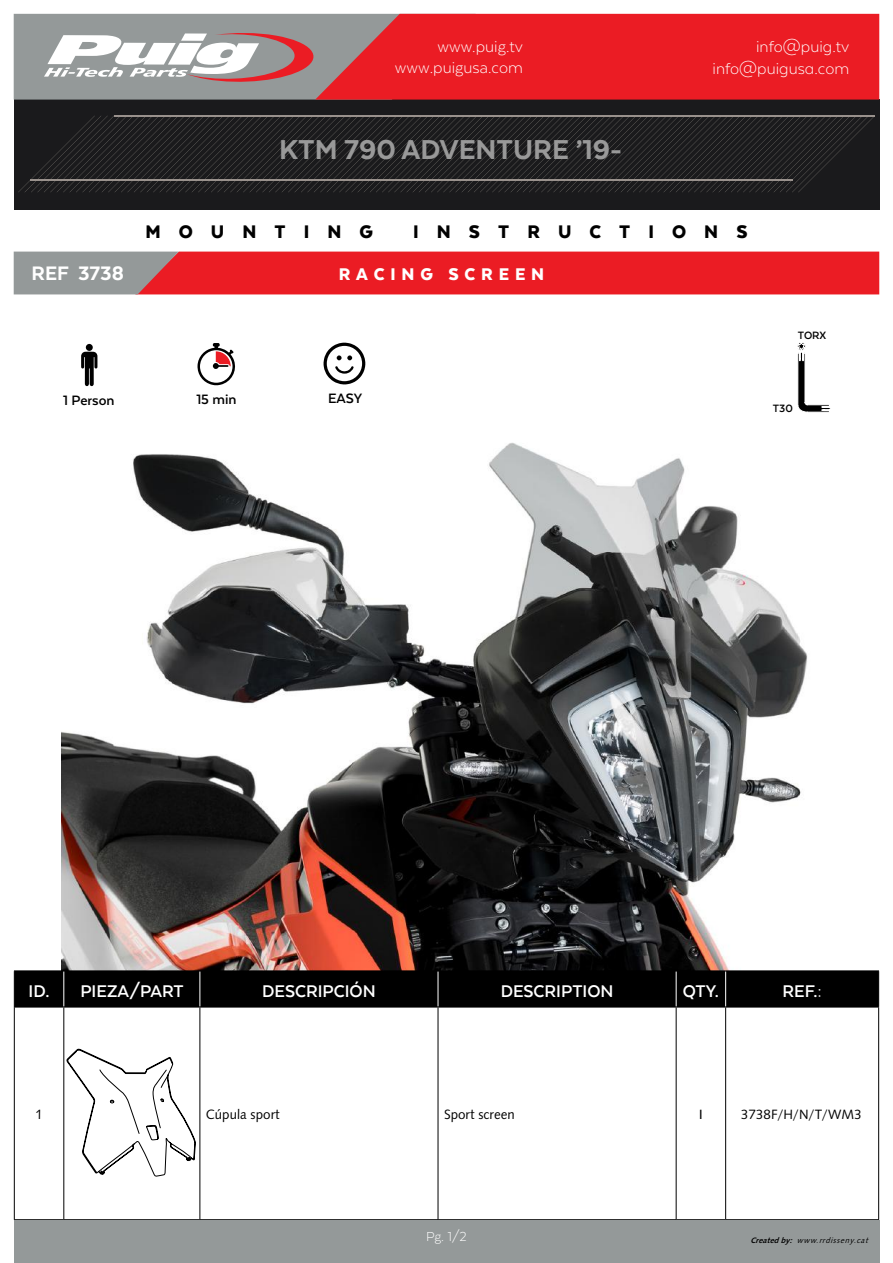
<style>
.page{position:relative;width:893px;height:1263px;background:#fff}
.page>*{position:absolute;margin:0;border:0;box-sizing:border-box;transform-origin:0 0}
.t1{font:800 31.5px "Texta";color:#999}
.t2{font:800 22.5px "Texta";color:#fff}
.t3{font:900 21px "Texta";letter-spacing:.86em;color:#000}
.t4{font:700 19.5px "Texta Alt";color:#fff}
.t5{font:900 19.5px "Texta";letter-spacing:.3em;color:#fff}
.t6{font:300 18px/21.6px "Texta Alt";color:#fff;text-align:right}
.t7{font:300 18px/21.6px "Texta";color:#fff;text-align:right}
.t8{font:700 15.6px "Texta Alt";color:#000}
.t9{font:300 15px "Texta";color:#fff}
.t10{font:13.5px "Humanist 531 BT Roman A";color:#000}
.t11{font:13.5px "Humanist 521 BT";color:#000}
.t12{font:700 12.15px "Texta Alt";color:#000}
.t13{font:italic 7.8px "Humanist 531 BT Roman A";color:#000}
.s1{font-family:"Humanist 531 BT Bold A"}
</style>
<div class="page">
<img style="left:62px;top:442px;width:746px;height:528px">
<div style="left:15px;top:971px;width:863px;height:36px;background:#000"></div>
<hr style="left:63px;top:971px;width:1px;height:36px;background:#fff">
<hr style="left:200px;top:971px;width:1px;height:36px;background:#fff">
<hr style="left:438px;top:971px;width:1px;height:36px;background:#fff">
<hr style="left:676px;top:971px;width:1px;height:36px;background:#fff">
<hr style="left:725px;top:971px;width:1px;height:36px;background:#fff">
<hr style="left:15px;top:1007px;width:49px;height:1px;background:#000">
<hr style="left:64px;top:1007px;width:136px;height:1px;background:#000">
<hr style="left:200px;top:1007px;width:238px;height:1px;background:#000">
<hr style="left:438px;top:1007px;width:238px;height:1px;background:#000">
<hr style="left:676px;top:1007px;width:50px;height:1px;background:#000">
<hr style="left:726px;top:1007px;width:153px;height:1px;background:#000">
<hr style="left:14px;top:1007px;width:1px;height:212px;background:#000">
<hr style="left:878px;top:1007px;width:1px;height:212px;background:#000">
<hr style="left:64px;top:1007px;width:1px;height:212px;background:#000">
<hr style="left:200px;top:1007px;width:1px;height:212px;background:#000">
<hr style="left:438px;top:1007px;width:1px;height:212px;background:#000">
<hr style="left:676px;top:1007px;width:1px;height:212px;background:#000">
<hr style="left:725px;top:1007px;width:1px;height:212px;background:#000">
<hr style="left:14px;top:1219px;width:50px;height:1px;background:#000">
<hr style="left:64px;top:1219px;width:136px;height:1px;background:#000">
<hr style="left:200px;top:1219px;width:238px;height:1px;background:#000">
<hr style="left:438px;top:1219px;width:238px;height:1px;background:#000">
<hr style="left:676px;top:1219px;width:50px;height:1px;background:#000">
<hr style="left:726px;top:1219px;width:153px;height:1px;background:#000">
<hr style="left:14px;top:970px;width:50px;height:1px;background:#000">
<hr style="left:14px;top:971px;width:1px;height:36px;background:#000">
<hr style="left:64px;top:970px;width:136px;height:1px;background:#000">
<hr style="left:200px;top:970px;width:238px;height:1px;background:#000">
<hr style="left:438px;top:970px;width:238px;height:1px;background:#000">
<hr style="left:676px;top:970px;width:50px;height:1px;background:#000">
<hr style="left:726px;top:970px;width:153px;height:1px;background:#000">
<hr style="left:878px;top:971px;width:1px;height:36px;background:#000">
<svg style="left:66px;top:1049px;width:130px;height:127px"></svg>
<div style="left:14px;top:1220px;width:865px;height:43px;background:#949999"></div>
<div style="left:14px;top:99px;width:865px;height:110px;background:#1a1a1c"></div>
<hr style="left:114px;top:115px;width:761px;height:1px;background:#99918c">
<svg style="left:18px;top:116px;width:857px;height:76px"></svg>
<div style="left:476px;top:14px;width:403px;height:86px;background:#eb1c24"></div>
<svg style="left:14px;top:14px;width:462px;height:86px;background:#b98184"></svg>
<svg style="left:14px;top:252px;width:865px;height:42px;background:#dc3137"></svg>
<svg style="left:81px;top:344px;width:16px;height:42px"></svg>
<svg style="left:324px;top:343px;width:41px;height:41px"></svg>
<svg style="left:797px;top:342px;width:34px;height:71px"></svg>
<svg style="left:197px;top:343px;width:38px;height:42px"></svg>
<p class="t7" style="left:395px;top:35px;width:130px">www.puig.tv www.puigusa.com</p>
<p class="t6" style="left:712px;top:36px;width:138px">info@puig.tv info@puigusa.com</p>
<h1 class="t1" style="left:279px;top:133px;width:344px">KTM 790 ADVENTURE ’19-</h1>
<p class="t3" style="left:145px;top:221px;width:229px">MOUNTING</p>
<p class="t3" style="left:413px;top:221px;width:336px">INSTRUCTIONS</p>
<p class="t2" style="left:32px;top:262px;width:94px">REF 3738</p>
<p class="t5" style="left:339px;top:263px;width:207px">RACING SCREEN</p>
<p class="t8" style="left:63px;top:392px;width:53px">1 Person</p>
<p class="t8" style="left:328px;top:390px;width:35px">EASY</p>
<p class="t8" style="left:196px;top:391px;width:42px">15 min</p>
<p class="t12" style="left:798px;top:329px;width:30px">TORX</p>
<p class="t12" style="left:773px;top:402px;width:22px">T30</p>
<p class="t4" style="left:29px;top:981px;width:157px">ID. PIEZA/PART</p>
<p class="t4" style="left:262px;top:981px;width:115px">DESCRIPCIÓN</p>
<p class="t4" style="left:501px;top:981px;width:114px">DESCRIPTION</p>
<p class="t4" style="left:683px;top:981px;width:38px">QTY.</p>
<p class="t4" style="left:782px;top:981px;width:41px">REF.:</p>
<p class="t10" style="left:35px;top:1105px;width:9px">1</p>
<p class="t10" style="left:206px;top:1105px;width:75px">Cúpula sport</p>
<p class="t10" style="left:444px;top:1105px;width:72px">Sport screen</p>
<p class="t11" style="left:697px;top:1105px;width:8px">1</p>
<p class="t10" style="left:741px;top:1105px;width:122px">3738F/H/N/T/WM3</p>
<p class="t9" style="left:426px;top:1228px;width:42px">Pg. 1/2</p>
<p class="t13" style="left:750px;top:1235px;width:122px"><span class="s1">Createdby:</span> www.rrdisseny.cat</p>
</div>
